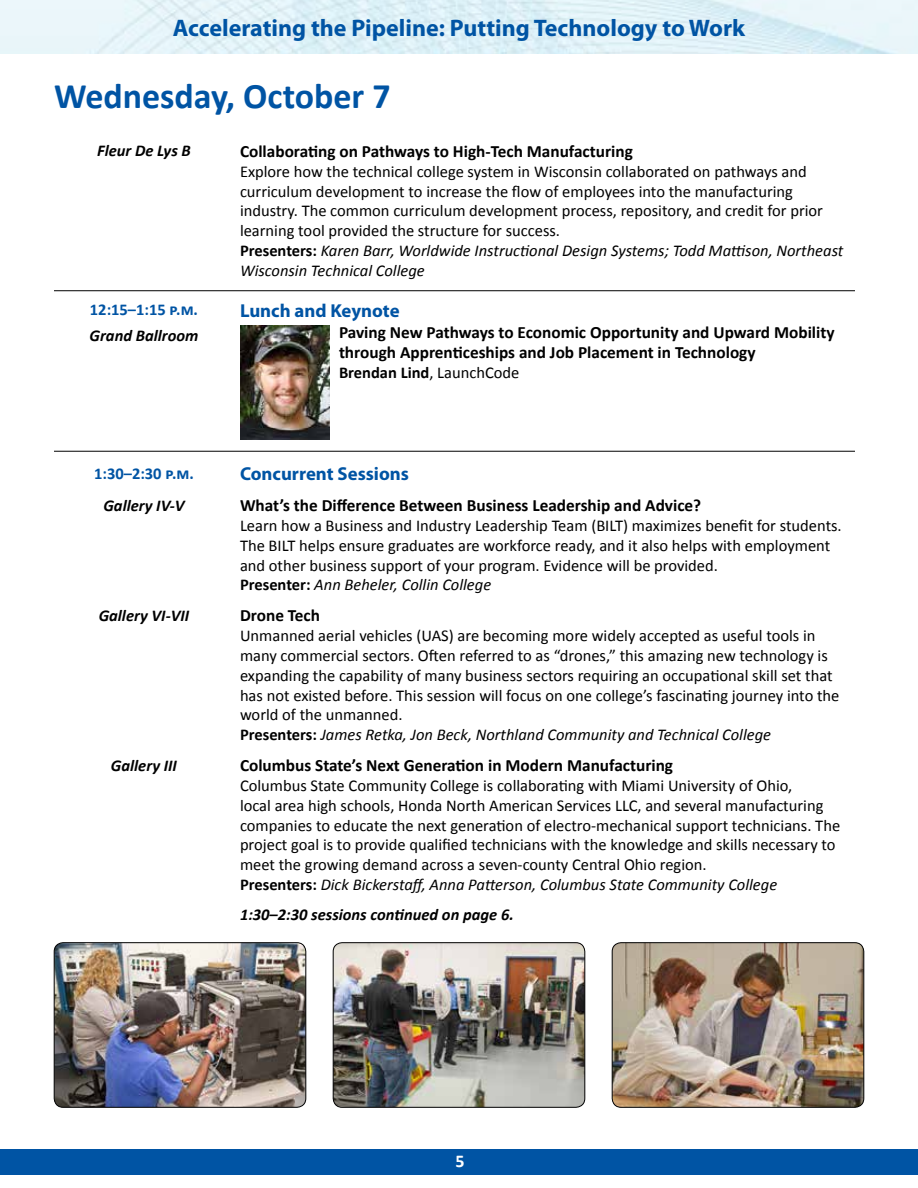
<style>
.page{position:relative;width:918px;height:1188px;background:#fff}
.page>*{position:absolute;margin:0;border:0;box-sizing:border-box;transform-origin:0 0}
.t1{font:700 36px "Calibri";color:#0054a4}
.t2{font:700 24px "Myriad Pro";color:#0054a4}
.t3{font:700 18.75px "Myriad Pro";color:#0054a4}
.t4{font:700 18px "Calibri";color:#fff}
.t5{font:700 17.25px/20.7px "Calibri";color:#000}
.t6{font:16.5px/19.8px "Calibri";color:#000}
.t7{font:italic 700 16.5px "Calibri";color:#000}
.t8{font:700 16.5px "Calibri";color:#0054a4}
.t9{font:700 16.5px "Calibri";color:#000}
.s1{font-weight:700}
.s2{font-style:italic}
.s3{font-weight:400}
</style>
<div class="page">
<hr style="left:54px;top:290px;width:180px;height:1px;background:#000">
<hr style="left:234px;top:290px;width:621px;height:1px;background:#000">
<hr style="left:54px;top:451px;width:180px;height:1px;background:#000">
<hr style="left:234px;top:451px;width:621px;height:1px;background:#000">
<img style="left:240px;top:325px;width:90px;height:115px">
<div style="left:0;top:1149px;width:918px;height:26px;background:#0054a4"></div>
<img style="left:54px;top:943px;width:252px;height:164px">
<div style="left:54px;top:942px;width:252px;height:165px;border:1px solid #000;border-radius:9px"></div>
<img style="left:612px;top:943px;width:252px;height:164px">
<div style="left:612px;top:942px;width:252px;height:165px;border:1px solid #000;border-radius:9px"></div>
<img style="left:333px;top:943px;width:252px;height:164px">
<div style="left:333px;top:942px;width:252px;height:165px;border:1px solid #000;border-radius:9px"></div>
<h2 class="t2" style="left:173px;top:12px;width:574px">Accelerating the Pipeline: Putting Technology to Work</h2>
<h1 class="t1" style="left:54px;top:73px;width:338px">Wednesday, October 7</h1>
<p class="t7" style="left:97px;top:140px;width:95px">Fleur De Lys B</p>
<p class="t5" style="left:240px;top:141px;width:394px">Collaborating on Pathways to High-Tech Manufacturing</p>
<p class="t6" style="left:240px;top:161px;width:605px">Explore how the technical college system in Wisconsin collaborated on pathways and curriculum development to increase the flow of employees into the manufacturing industry. The common curriculum development process, repository, and credit for prior learning tool provided the structure for success.<br><span class="s1">Presenters:</span> <span class="s2">Karen Barr, Worldwide Instructional Design Systems; Todd Mattison, Northeast Wisconsin Technical College</span></p>
<p class="t8" style="left:90px;top:299px;width:110px">12:15–1:15 p.m.</p>
<p class="t7" style="left:90px;top:325px;width:110px">Grand Ballroom</p>
<p class="t3" style="left:240px;top:298px;width:161px">Lunch and Keynote</p>
<p class="t5" style="left:339px;top:321px;width:497px">Paving New Pathways to Economic Opportunity and Upward Mobility through Apprenticeships and Job Placement in Technology</p>
<p class="t9" style="left:339px;top:362px;width:182px">Brendan Lind<span class="s3">, LaunchCode</span></p>
<p class="t8" style="left:94px;top:463px;width:101px">1:30–2:30 p.m.</p>
<p class="t3" style="left:240px;top:462px;width:171px">Concurrent Sessions</p>
<p class="t7" style="left:103px;top:495px;width:83px">Gallery IV-V</p>
<p class="t5" style="left:240px;top:495px;width:463px">What’s the Difference Between Business Leadership and Advice?</p>
<p class="t6" style="left:240px;top:516px;width:603px">Learn how a Business and Industry Leadership Team (BILT) maximizes benefit for students.<br>The BILT helps ensure graduates are workforce ready, and it also helps with employment and other business support of your program. Evidence will be provided.<br><span class="s1">Presenter:</span> <span class="s2">Ann Beheler, Collin College</span></p>
<p class="t7" style="left:99px;top:605px;width:92px">Gallery VI-VII</p>
<p class="t5" style="left:240px;top:605px;width:82px">Drone Tech</p>
<p class="t6" style="left:240px;top:626px;width:601px">Unmanned aerial vehicles (UAS) are becoming more widely accepted as useful tools in many commercial sectors. Often referred to as “drones,” this amazing new technology is expanding the capability of many business sectors requiring an occupational skill set that has not existed before. This session will focus on one college’s fascinating journey into the world of the unmanned.<br><span class="s1">Presenters:</span> <span class="s2">James Retka, Jon Beck, Northland Community and Technical College</span></p>
<p class="t7" style="left:111px;top:755px;width:68px">Gallery III</p>
<p class="t5" style="left:240px;top:755px;width:435px">Columbus State’s Next Generation in Modern Manufacturing</p>
<p class="t6" style="left:240px;top:776px;width:602px">Columbus State Community College is collaborating with Miami University of Ohio,<br>local area high schools, Honda North American Services LLC, and several manufacturing companies to educate the next generation of electro-mechanical support technicians. The project goal is to provide qualified technicians with the knowledge and skills necessary to meet the growing demand across a seven-county Central Ohio region.<br><span class="s1">Presenters:</span> <span class="s2">Dick Bickerstaff, Anna Patterson, Columbus State Community College</span></p>
<p class="t7" style="left:240px;top:904px;width:275px">1:30–2:30 sessions continued on page 6.</p>
<p class="t4" style="left:455px;top:1150px;width:11px">5</p>
</div>
